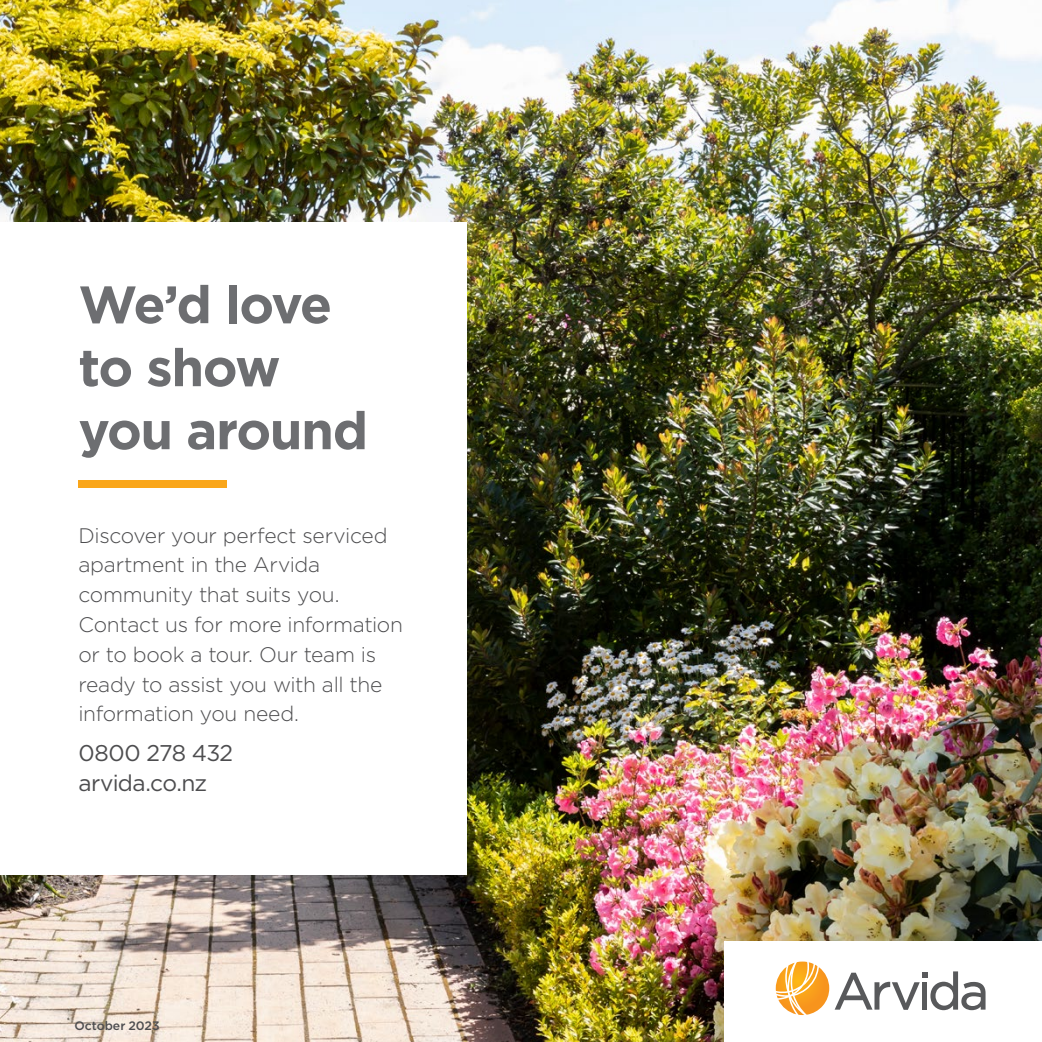
<style>
.page{position:relative;width:1042px;height:1042px;background:#fff}
.page>*{position:absolute;margin:0;border:0;box-sizing:border-box;transform-origin:0 0}
.t1{font:700 52.5px/63px "Gotham";letter-spacing:-.03em;color:#6d6e71}
.t2{font:22.75px/29.8px "Gotham";letter-spacing:-.03em;color:#4d4d4f}
.t3{font:300 21px/29.8px "Gotham";letter-spacing:-.015em;color:#4d4d4f}
.t4{font:500 12.25px "Gotham";color:#4d4d4f}
</style>
<div class="page">
<img style="left:0;top:0;width:1042px;height:1042px">
<div style="left:0;top:222px;width:466px;height:652px;background:#fff"></div>
<div style="left:78px;top:480px;width:149px;height:8px;background:#faa61a"></div>
<div style="left:724px;top:941px;width:318px;height:101px;background:#fff"></div>
<svg style="left:776px;top:961px;width:209px;height:54px"></svg>
<h1 class="t1" style="left:78px;top:273px;width:291px">We’d love to show you around</h1>
<p class="t3" style="left:78px;top:520px;width:326px">Discover your perfect serviced apartment in the Arvida community that suits you.<br>Contact us for more information or to book a tour. Our team is ready to assist you with all the information you need.</p>
<p class="t2" style="left:78px;top:737px;width:156px">0800 278 432 arvida.co.nz</p>
<p class="t4" style="left:74px;top:1017px;width:87px">October 2023</p>
</div>
